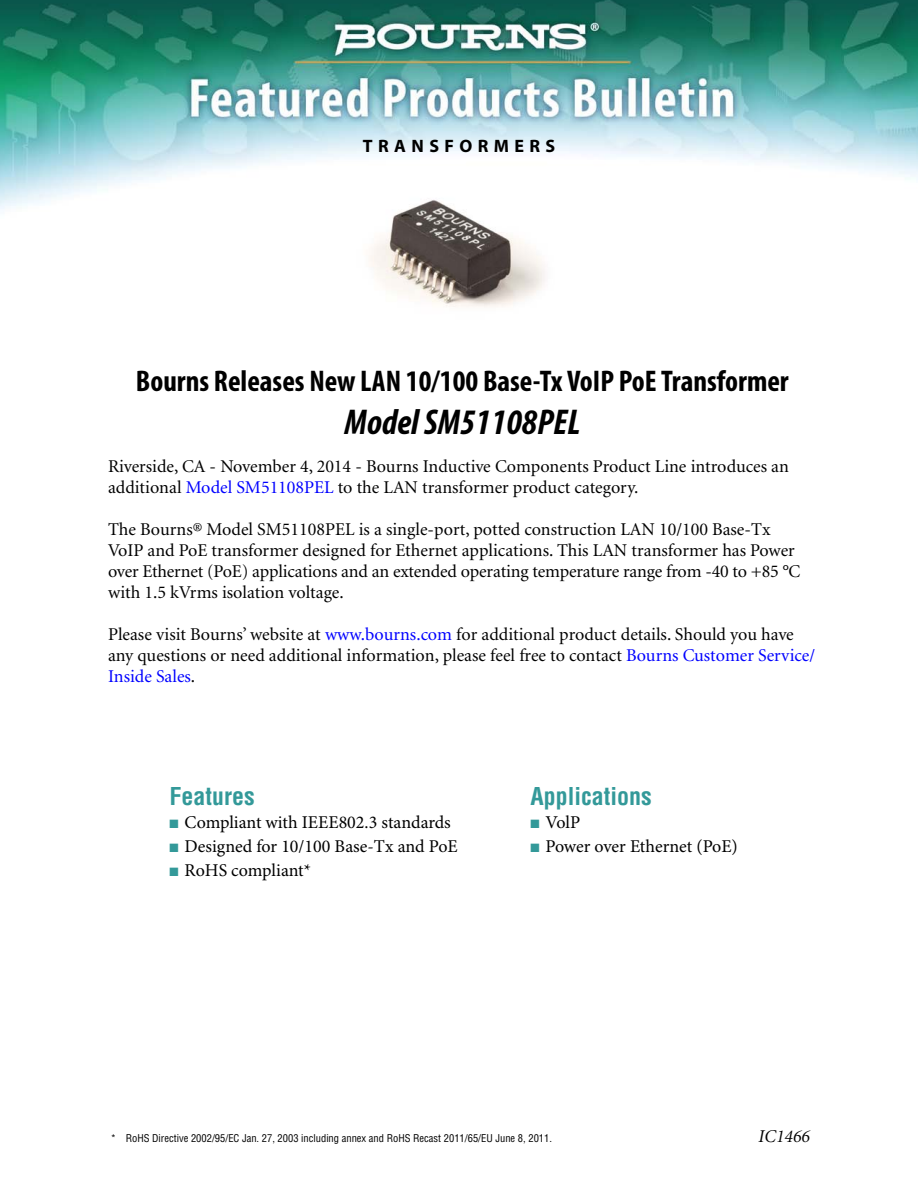
<style>
.page{position:relative;width:918px;height:1188px;background:#fff}
.page>*{position:absolute;margin:0;border:0;box-sizing:border-box;transform-origin:0 0}
.t1{font:italic 700 condensed 36px "Myriad Pro";color:#000}
.t2{font:700 condensed 30px "Myriad Pro";color:#000}
.t3{font:700 condensed 24px "Helvetica";color:#399}
.t4{font:18px/21px "Minion";color:#000}
.t5{font:18px "Minion Pro";color:#000}
.t6{font:700 18px "Myriad Pro";letter-spacing:.3em;color:#000}
.t7{font:italic 18px "Minion";color:#000}
.t8{font:condensed 10.5px "Helvetica";color:#000}
.s1{color:#00f}
.s2{color:#399}
</style>
<div class="page">
<img style="left:0;top:0;width:918px;height:209px">
<img style="left:352px;top:187px;width:202px;height:120px">
<p class="t6" style="left:363px;top:135px;width:194px">TRANSFORMERS</p>
<h2 class="t2" style="left:136px;top:363px;width:654px">Bourns Releases New LAN 10/100 Base-Tx VoIP PoE Transformer</h2>
<h1 class="t1" style="left:345px;top:401px;width:237px">Model SM51108PEL</h1>
<p class="t4" style="left:108px;top:457px;width:682px">Riverside, CA - November 4, 2014 - Bourns Inductive Components Product Line introduces an additional <span class="s1">Model SM51108PEL</span> to the LAN transformer product category.</p>
<p class="t4" style="left:108px;top:520px;width:694px">The Bourns® Model SM51108PEL is a single-port, potted construction LAN 10/100 Base-Tx VoIP and PoE transformer designed for Ethernet applications. This LAN transformer has Power over Ethernet (PoE) applications and an extended operating temperature range from -40 to +85 °C with 1.5 kVrms isolation voltage.</p>
<p class="t4" style="left:108px;top:625px;width:709px">Please visit Bourns’ website at <span class="s1">www.bourns.com</span> for additional product details. Should you have any questions or need additional information, please feel free to contact <span class="s1">Bourns Customer Service/<br>Inside Sales</span>.</p>
<h3 class="t3" style="left:170px;top:787px;width:87px">Features</h3>
<p class="t5" style="left:170px;top:815px;width:283px"><span class="s2">■</span> Compliant with IEEE802.3 standards</p>
<p class="t5" style="left:170px;top:839px;width:290px"><span class="s2">■</span> Designed for 10/100 Base-Tx and PoE</p>
<p class="t5" style="left:170px;top:863px;width:143px"><span class="s2">■</span> RoHS compliant*</p>
<h3 class="t3" style="left:531px;top:787px;width:123px">Applications</h3>
<p class="t5" style="left:531px;top:815px;width:51px"><span class="s2">■</span> VolP</p>
<p class="t5" style="left:531px;top:839px;width:209px"><span class="s2">■</span> Power over Ethernet (PoE)</p>
<p class="t8" style="left:111px;top:1134px;width:443px">* RoHS Directive 2002/95/EC Jan. 27, 2003 including annex and RoHS Recast 2011/65/EU June 8, 2011.</p>
<p class="t7" style="left:759px;top:1129px;width:53px">IC1466</p>
</div>
